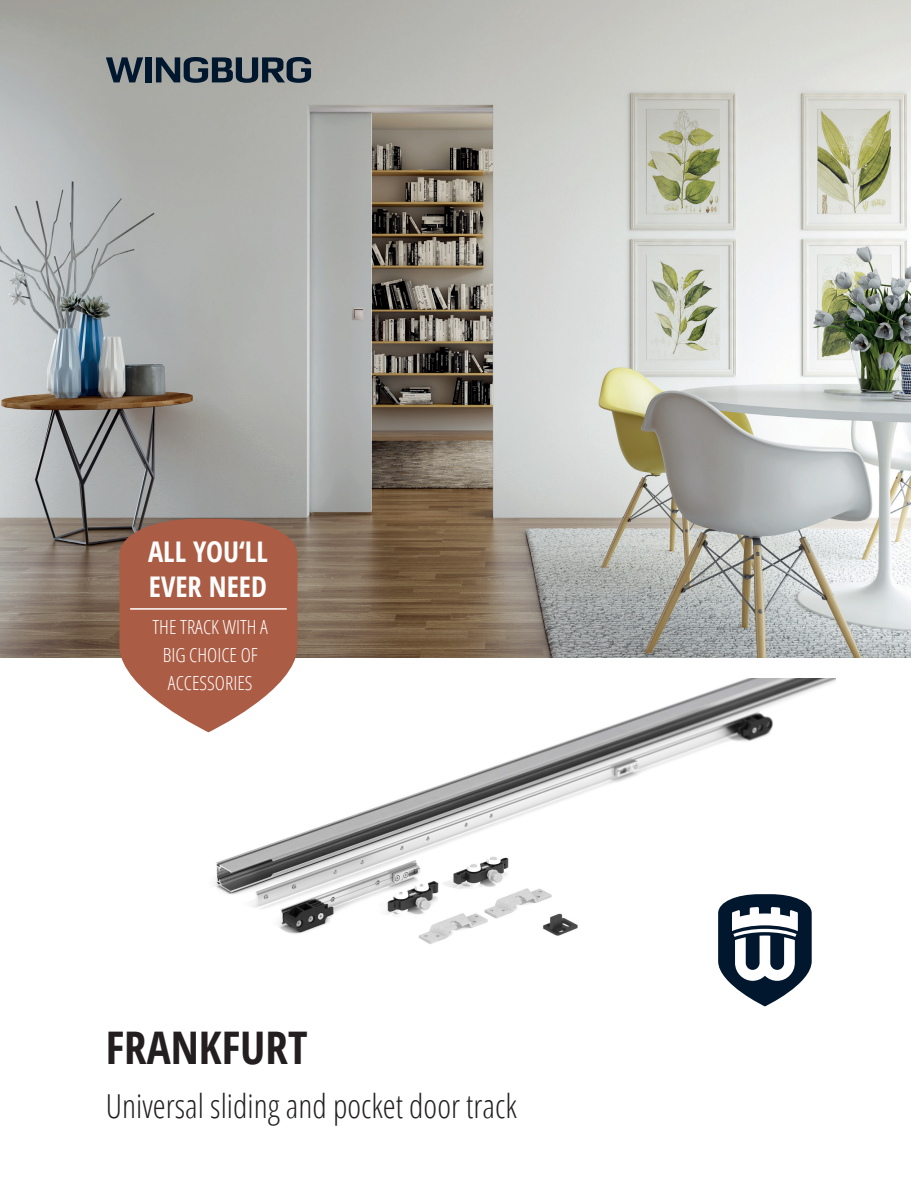
<style>
.page{position:relative;width:918px;height:1188px;background:#fff}
.page>*{position:absolute;margin:0;border:0;box-sizing:border-box;transform-origin:0 0}
.t1{font:700 condensed 45px "Open Sans";color:#231f20}
.t2{font:300 condensed 33px "Open Sans";color:#231f20}
.t3{font:700 condensed 28.5px/34.2px "Open Sans";color:#fff}
.t4{font:300 condensed 19.5px "Open Sans";color:#fff}
</style>
<div class="page">
<img style="left:208px;top:678px;width:627px;height:266px">
<img style="left:0;top:0;width:911px;height:657px">
<svg style="left:718px;top:894px;width:94px;height:112px"></svg>
<svg style="left:106px;top:57px;width:37px;height:25px"></svg>
<div style="left:146px;top:57px;width:6px;height:25px;background:#00172e"></div>
<svg style="left:156px;top:57px;width:155px;height:26px;background:#4d5964"></svg>
<svg style="left:119px;top:519px;width:178px;height:213px;background:#b4725f"></svg>
<hr style="left:130px;top:608px;width:157px;height:2px;background:#fff">
<p class="t3" style="left:148px;top:534px;width:121px">ALL YOU‘LL<br>EVER NEED</p>
<p class="t4" style="left:153px;top:613px;width:117px">THE TRACK WITH A</p>
<p class="t4" style="left:163px;top:642px;width:97px">BIG CHOICE OF</p>
<p class="t4" style="left:168px;top:670px;width:86px">ACCESSORIES</p>
<p class="t1" style="left:106px;top:1016px;width:203px">FRANKFURT</p>
<p class="t2" style="left:106px;top:1083px;width:412px">Universal sliding and pocket door track</p>
</div>
